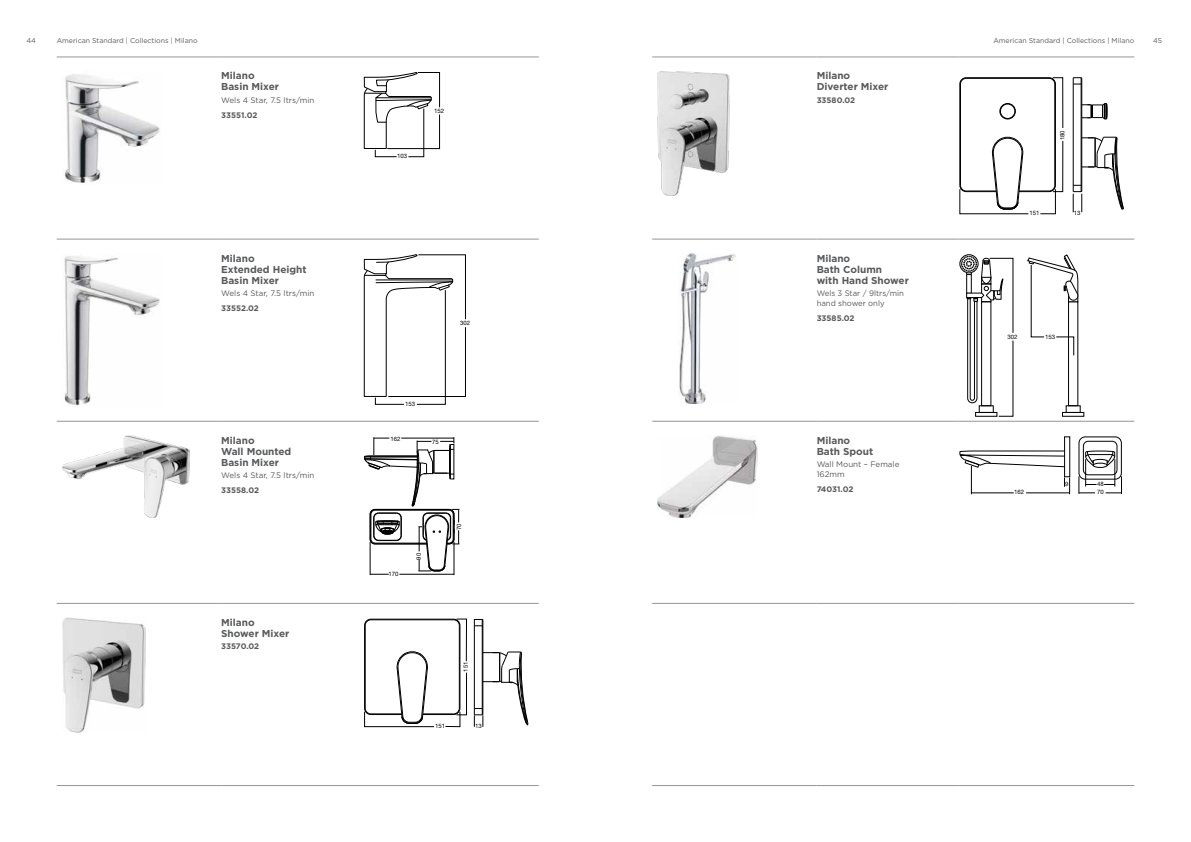
<style>
.page{position:relative;width:1191px;height:842px;background:#fff}
.page>*{position:absolute;margin:0;border:0;box-sizing:border-box;transform-origin:0 0}
.t1{font:700 10px/11px "Gotham";color:#58595b}
.t2{font:8px/9.6px "Gotham";color:#58595b}
.t3{font:700 8px "Gotham";letter-spacing:-.005em;color:#58595b}
.t4{font:7px "Gotham";color:#58595b}
.t5{font:6px/7.8px "Helvetica Neue";color:#000}
</style>
<div class="page">
<hr style="left:652px;top:57px;width:164px;height:1px;background:#939598">
<hr style="left:816px;top:57px;width:142px;height:1px;background:#939598">
<hr style="left:958px;top:57px;width:176px;height:1px;background:#939598">
<hr style="left:652px;top:239px;width:164px;height:1px;background:#939598">
<hr style="left:816px;top:239px;width:142px;height:1px;background:#939598">
<hr style="left:958px;top:239px;width:176px;height:1px;background:#939598">
<hr style="left:652px;top:421px;width:164px;height:1px;background:#939598">
<hr style="left:816px;top:421px;width:142px;height:1px;background:#939598">
<hr style="left:958px;top:421px;width:176px;height:1px;background:#939598">
<hr style="left:652px;top:603px;width:164px;height:1px;background:#939598">
<hr style="left:816px;top:603px;width:142px;height:1px;background:#939598">
<hr style="left:958px;top:603px;width:176px;height:1px;background:#939598">
<hr style="left:652px;top:785px;width:164px;height:1px;background:#939598">
<hr style="left:816px;top:785px;width:142px;height:1px;background:#939598">
<hr style="left:958px;top:785px;width:176px;height:1px;background:#939598">
<img style="left:658px;top:71px;width:71px;height:124px">
<svg style="left:959px;top:77px;width:165px;height:137px"></svg>
<img style="left:678px;top:253px;width:58px;height:150px">
<div style="left:1068px;top:301px;width:10px;height:105px;border:1px solid #000"></div>
<div style="left:1065px;top:405px;width:15px;height:8px;border:1px solid #000"></div>
<div style="left:1062px;top:412px;width:22px;height:5px;border:1px solid #000"></div>
<div style="left:975px;top:412px;width:22px;height:5px;border:1px solid #000"></div>
<div style="left:959px;top:254px;width:19px;height:19px;border:1px solid #000;border-radius:50%"></div>
<svg style="left:1027px;top:254px;width:51px;height:102px"></svg>
<svg style="left:960px;top:256px;width:53px;height:160px"></svg>
<img style="left:658px;top:435px;width:99px;height:82px">
<div style="left:1064px;top:436px;width:6px;height:41px;border:1px solid #000"></div>
<div style="left:1078px;top:437px;width:43px;height:42px;border:1px solid #000;border-radius:6px"></div>
<div style="left:1083px;top:441px;width:34px;height:34px;border:1px solid #000;border-radius:5px"></div>
<svg style="left:959px;top:450px;width:111px;height:44px"></svg>
<svg style="left:1078px;top:450px;width:44px;height:44px"></svg>
<hr style="left:57px;top:57px;width:164px;height:1px;background:#939598">
<hr style="left:221px;top:57px;width:142px;height:1px;background:#939598">
<hr style="left:363px;top:57px;width:176px;height:1px;background:#939598">
<hr style="left:57px;top:239px;width:164px;height:1px;background:#939598">
<hr style="left:221px;top:239px;width:142px;height:1px;background:#939598">
<hr style="left:363px;top:239px;width:176px;height:1px;background:#939598">
<hr style="left:57px;top:421px;width:164px;height:1px;background:#939598">
<hr style="left:221px;top:421px;width:142px;height:1px;background:#939598">
<hr style="left:363px;top:421px;width:176px;height:1px;background:#939598">
<hr style="left:57px;top:603px;width:164px;height:1px;background:#939598">
<hr style="left:221px;top:603px;width:142px;height:1px;background:#939598">
<hr style="left:363px;top:603px;width:176px;height:1px;background:#939598">
<hr style="left:57px;top:785px;width:164px;height:1px;background:#939598">
<hr style="left:221px;top:785px;width:142px;height:1px;background:#939598">
<hr style="left:363px;top:785px;width:176px;height:1px;background:#939598">
<img style="left:64px;top:74px;width:96px;height:109px">
<svg style="left:363px;top:72px;width:77px;height:85px"></svg>
<img style="left:64px;top:256px;width:96px;height:150px">
<svg style="left:363px;top:254px;width:103px;height:151px"></svg>
<img style="left:62px;top:435px;width:128px;height:82px">
<svg style="left:364px;top:437px;width:95px;height:138px"></svg>
<img style="left:62px;top:617px;width:83px;height:116px">
<hr style="left:482px;top:619px;width:1px;height:96px;background:#000">
<hr style="left:474px;top:619px;width:1px;height:96px;background:#000">
<svg style="left:474px;top:619px;width:9px;height:8px"></svg>
<svg style="left:364px;top:618px;width:103px;height:109px"></svg>
<svg style="left:474px;top:649px;width:54px;height:78px"></svg>
<p class="t4" style="left:26px;top:37px;width:11px">44</p>
<p class="t4" style="left:57px;top:37px;width:142px">American Standard | Collections | Milano</p>
<p class="t4" style="left:993px;top:37px;width:142px">American Standard | Collections | Milano</p>
<p class="t4" style="left:1153px;top:37px;width:10px">45</p>
<p class="t1" style="left:221px;top:70px;width:59px">Milano<br>Basin Mixer</p>
<p class="t2" style="left:221px;top:95px;width:95px">Wels 4 Star, 7.5 ltrs/min</p>
<p class="t3" style="left:221px;top:110px;width:38px">33551.02</p>
<p class="t1" style="left:221px;top:252px;width:87px">Milano<br>Extended Height<br>Basin Mixer</p>
<p class="t2" style="left:221px;top:288px;width:95px">Wels 4 Star, 7.5 ltrs/min</p>
<p class="t3" style="left:221px;top:303px;width:39px">33552.02</p>
<p class="t1" style="left:221px;top:435px;width:72px">Milano<br>Wall Mounted<br>Basin Mixer</p>
<p class="t2" style="left:221px;top:470px;width:95px">Wels 4 Star, 7.5 ltrs/min</p>
<p class="t3" style="left:221px;top:485px;width:39px">33558.02</p>
<p class="t1" style="left:221px;top:617px;width:70px">Milano<br>Shower Mixer</p>
<p class="t3" style="left:221px;top:641px;width:40px">33570.02</p>
<p class="t5" style="left:397px;top:152px;width:12px">103</p>
<p class="t5" style="left:434px;top:107px;width:12px">152</p>
<p class="t5" style="left:460px;top:319px;width:12px">302</p>
<p class="t5" style="left:405px;top:400px;width:12px">153</p>
<p class="t5" style="left:390px;top:435px;width:12px">162</p>
<p class="t5" style="left:432px;top:438px;width:8px">75</p>
<p class="t5" style="left:388px;top:570px;width:12px">170</p>
<p class="t5" style="left:414px;top:559px;width:8px;rotate:-90deg">90</p>
<p class="t5" style="left:455px;top:530px;width:8px;rotate:-90deg">70</p>
<p class="t5" style="left:462px;top:672px;width:12px;rotate:-90deg">151</p>
<p class="t5" style="left:435px;top:722px;width:12px">151</p>
<p class="t5" style="left:475px;top:722px;width:8px">13</p>
<p class="t1" style="left:816px;top:70px;width:73px">Milano<br>Diverter Mixer</p>
<p class="t3" style="left:816px;top:95px;width:40px">33580.02</p>
<p class="t1" style="left:816px;top:252px;width:94px">Milano<br>Bath Column<br>with Hand Shower</p>
<p class="t2" style="left:816px;top:288px;width:89px">Wels 3 Star / 9ltrs/min hand shower only</p>
<p class="t3" style="left:816px;top:313px;width:39px">33585.02</p>
<p class="t5" style="left:1058px;top:140px;width:12px;rotate:-90deg">180</p>
<p class="t5" style="left:1029px;top:209px;width:12px">151</p>
<p class="t5" style="left:1073px;top:209px;width:8px">13</p>
<p class="t5" style="left:1007px;top:333px;width:12px">302</p>
<p class="t5" style="left:1045px;top:333px;width:12px">153</p>
<p class="t1" style="left:816px;top:435px;width:58px">Milano<br>Bath Spout</p>
<p class="t2" style="left:816px;top:459px;width:84px">Wall Mount – Female<br>162mm</p>
<p class="t3" style="left:816px;top:484px;width:38px">74031.02</p>
<p class="t5" style="left:1014px;top:488px;width:12px">162</p>
<p class="t5" style="left:1065px;top:480px;width:5px">9</p>
<p class="t5" style="left:1097px;top:480px;width:8px">48<br>70</p>
</div>
